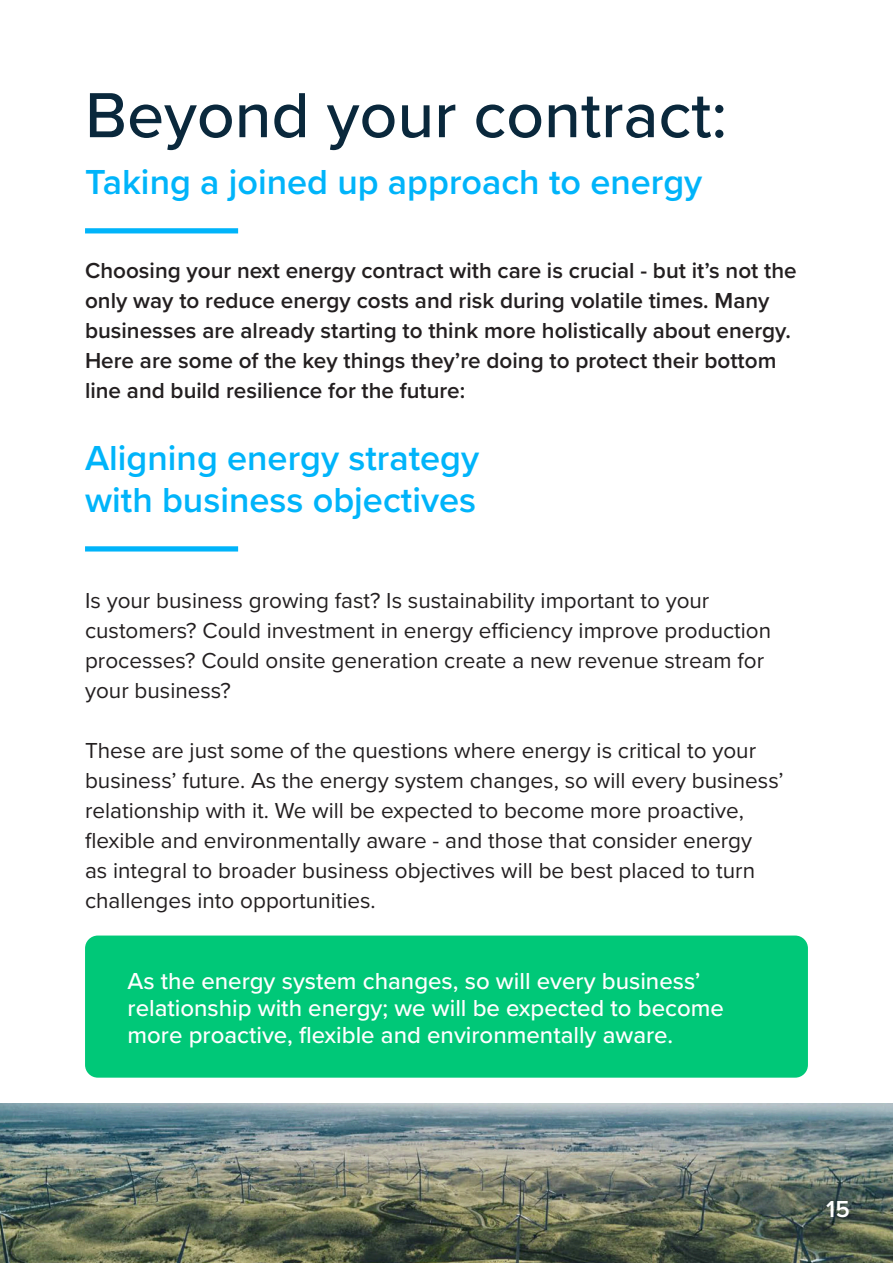
<style>
.page{position:relative;width:893px;height:1263px;background:#fff}
.page>*{position:absolute;margin:0;border:0;box-sizing:border-box;transform-origin:0 0}
.Headings{font:500 66px "Proxima Nova";color:#0a283c}
.Secondary_Heading{font:600 36px/42px "Proxima Nova";color:#00b4fa}
.Headings-2{font:600 36px "Proxima Nova";color:#00b4fa}
.Content_Heading{font:500 24px/27px "Proxima Nova";color:#fff}
.Quotes_Green{font:600 24px "Proxima Nova";color:#fff}
.Bold_Body_Copy{font:22.5px/30px "Proxima Nova";color:#231f20}
.Bold_Body_Copy-2{font:600 22.5px/30px "Proxima Nova";color:#231f20}
</style>
<div class="page">
<div style="left:85px;top:228px;width:153px;height:5px;background:#00b4fa"></div>
<div style="left:85px;top:546px;width:153px;height:5px;background:#00b4fa"></div>
<div style="left:85px;top:935px;width:723px;height:143px;background:#00c878;border-radius:13px"></div>
<img style="left:0;top:1103px;width:893px;height:160px">
<p class="Headings" style="left:85px;top:66px;width:644px">Beyond your contract:</p>
<p class="Headings-2" style="left:85px;top:155px;width:619px">Taking a joined up approach to energy</p>
<p class="Bold_Body_Copy-2" style="left:85px;top:255px;width:713px">Choosing your next energy contract with care is crucial - but it’s not the only way to reduce energy costs and risk during volatile times. Many businesses are already starting to think more holistically about energy.<br>Here are some of the key things they’re doing to protect their bottom line and build resilience for the future:</p>
<p class="Secondary_Heading" style="left:85px;top:436px;width:396px">Aligning energy strategy with business objectives</p>
<p class="Bold_Body_Copy" style="left:85px;top:585px;width:688px">Is your business growing fast? Is sustainability important to your customers? Could investment in energy efficiency improve production processes? Could onsite generation create a new revenue stream for your business?</p>
<p class="Bold_Body_Copy" style="left:85px;top:735px;width:700px">These are just some of the questions where energy is critical to your business’ future. As the energy system changes, so will every business’ relationship with it. We will be expected to become more proactive, flexible and environmentally aware - and those that consider energy<br>as integral to broader business objectives will be best placed to turn challenges into opportunities.</p>
<p class="Content_Heading" style="left:128px;top:967px;width:598px">As the energy system changes, so will every business’ relationship with energy; we will be expected to become more proactive, flexible and environmentally aware.</p>
<p class="Quotes_Green" style="left:826px;top:1191px;width:25px">15</p>
</div>
